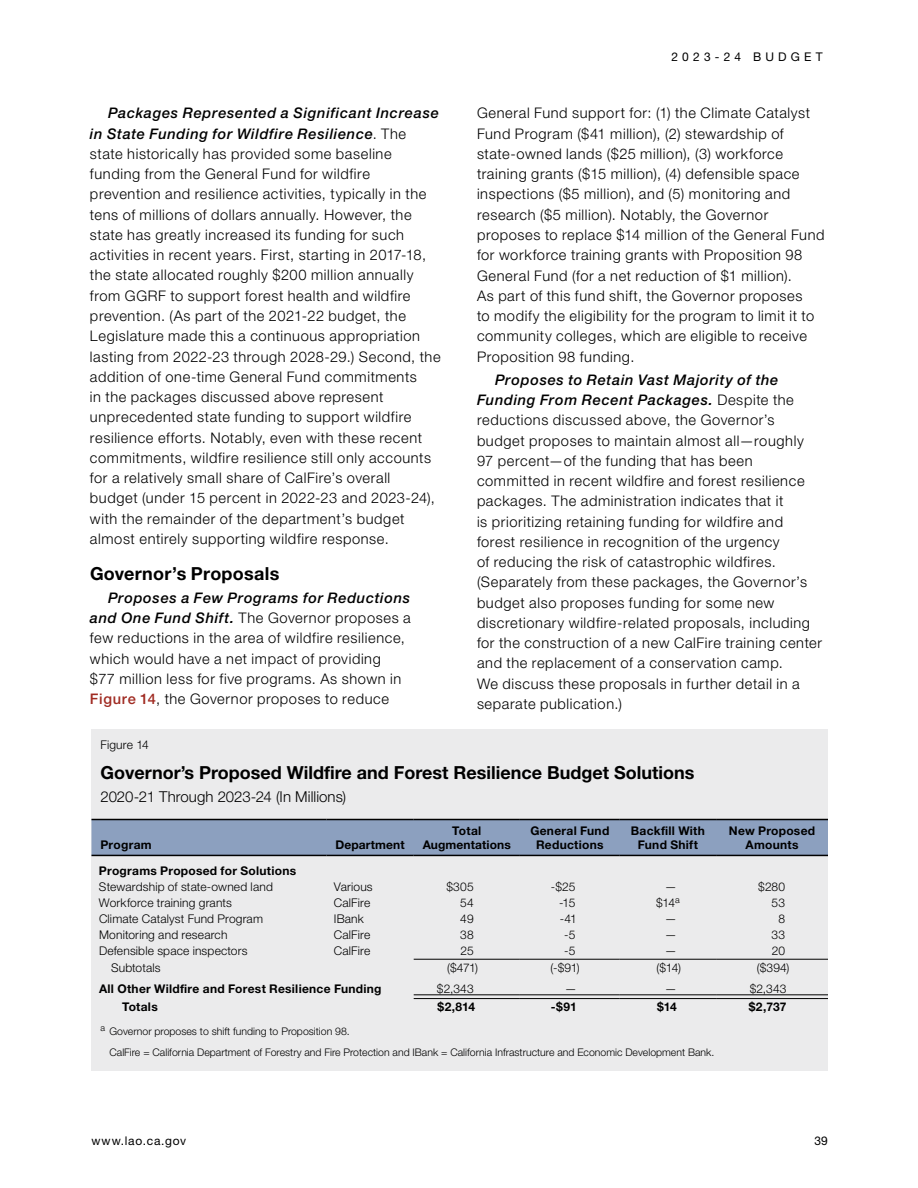
<style>
.page{position:relative;width:918px;height:1188px;background:#fff}
.page>*{position:absolute;margin:0;border:0;box-sizing:border-box;transform-origin:0 0}
.t1{font:700 18px "Helvetica Neue LT Pro";color:#000}
.t2{font:300 15px "Helvetica Neue LT Pro";letter-spacing:.005em;color:#000}
.t3{font:300 14.7px/20.2px "Helvetica Neue LT Pro";letter-spacing:.04em;color:#000}
.t4{font:300 12px "Helvetica Neue LT Pro";letter-spacing:.015em;color:#000}
.t5{font:700 12px/14.4px "Helvetica Neue LT Pro";letter-spacing:.02em;color:#000;text-align:center}
.t6{font:12px "Helvetica Neue LT Pro";letter-spacing:.35em;color:#000}
.t7{font:12px "Helvetica Neue LT Pro";letter-spacing:.065em;color:#000}
.t8{font:700 12px "Helvetica Neue LT";letter-spacing:.025em;color:#000}
.t9{font:300 10.5px/20.4px "Helvetica Neue LT Pro";color:#000}
.s1{font-weight:500;font-style:italic}
.s2{font-weight:500;color:#a02b22}
</style>
<div class="page">
<div style="left:92px;top:730px;width:736px;height:341px;background:#ebebec"></div>
<div style="left:92px;top:820px;width:736px;height:35px;background:#8ca0bf"></div>
<hr style="left:326px;top:819px;width:88px;height:1px;background:#000">
<hr style="left:414px;top:819px;width:106px;height:1px;background:#000">
<hr style="left:520px;top:819px;width:100px;height:1px;background:#000">
<hr style="left:620px;top:819px;width:96px;height:1px;background:#000">
<hr style="left:716px;top:819px;width:112px;height:1px;background:#000">
<hr style="left:92px;top:819px;width:234px;height:1px;background:#000">
<hr style="left:92px;top:855px;width:234px;height:1px;background:#000">
<hr style="left:326px;top:855px;width:88px;height:1px;background:#000">
<hr style="left:414px;top:855px;width:106px;height:1px;background:#000">
<hr style="left:520px;top:855px;width:100px;height:1px;background:#000">
<hr style="left:620px;top:855px;width:96px;height:1px;background:#000">
<hr style="left:716px;top:855px;width:112px;height:1px;background:#000">
<hr style="left:414px;top:994px;width:106px;height:1px;background:#000">
<hr style="left:414px;top:998px;width:106px;height:1px;background:#000">
<hr style="left:520px;top:994px;width:100px;height:1px;background:#000">
<hr style="left:520px;top:998px;width:100px;height:1px;background:#000">
<hr style="left:620px;top:994px;width:96px;height:1px;background:#000">
<hr style="left:620px;top:998px;width:96px;height:1px;background:#000">
<hr style="left:716px;top:994px;width:112px;height:1px;background:#000">
<hr style="left:716px;top:998px;width:112px;height:1px;background:#000">
<hr style="left:414px;top:959px;width:106px;height:1px;background:#000">
<hr style="left:520px;top:959px;width:100px;height:1px;background:#000">
<hr style="left:620px;top:959px;width:96px;height:1px;background:#000">
<hr style="left:716px;top:959px;width:112px;height:1px;background:#000">
<p class="t3" style="left:90px;top:103px;width:352px;text-indent:18px"><span class="s1">Packages Represented a Significant Increase in State Funding for Wildfire Resilience</span>. The state historically has provided some baseline funding from the General Fund for wildfire prevention and resilience activities, typically in the tens of millions of dollars annually. However, the state has greatly increased its funding for such activities in recent years. First, starting in 2017-18, the state allocated roughly $200 million annually from GGRF to support forest health and wildfire prevention. (As part of the 2021-22 budget, the Legislature made this a continuous appropriation lasting from 2022-23 through 2028-29.) Second, the addition of one-time General Fund commitments<br>in the packages discussed above represent unprecedented state funding to support wildfire resilience efforts. Notably, even with these recent commitments, wildfire resilience still only accounts for a relatively small share of CalFire’s overall budget (under 15 percent in 2022-23 and 2023-24), with the remainder of the department’s budget almost entirely supporting wildfire response.</p>
<p class="t1" style="left:90px;top:562px;width:191px">Governor’s Proposals</p>
<p class="t3" style="left:90px;top:587px;width:322px;text-indent:18px"><span class="s1">Proposes a Few Programs for Reductions and One Fund Shift.</span> The Governor proposes a few reductions in the area of wildfire resilience, which would have a net impact of providing<br>$77 million less for five programs. As shown in <span class="s2">Figure 14</span>, the Governor proposes to reduce</p>
<p class="t6" style="left:671px;top:49px;width:153px">2023-24 BUDGET</p>
<p class="t3" style="left:477px;top:103px;width:349px">General Fund support for: (1) the Climate Catalyst Fund Program ($41 million), (2) stewardship of state-owned lands ($25 million), (3) workforce training grants ($15 million), (4) defensible space inspections ($5 million), and (5) monitoring and research ($5 million). Notably, the Governor proposes to replace $14 million of the General Fund for workforce training grants with Proposition 98<br>General Fund (for a net reduction of $1 million).<br>As part of this fund shift, the Governor proposes<br>to modify the eligibility for the program to limit it to community colleges, which are eligible to receive Proposition 98 funding.</p>
<p class="t3" style="left:477px;top:369px;width:347px;text-indent:18px"><span class="s1">Proposes to Retain Vast Majority of the Funding From Recent Packages.</span> Despite the reductions discussed above, the Governor’s budget proposes to maintain almost all—roughly 97 percent—of the funding that has been committed in recent wildfire and forest resilience packages. The administration indicates that it<br>is prioritizing retaining funding for wildfire and forest resilience in recognition of the urgency<br>of reducing the risk of catastrophic wildfires. (Separately from these packages, the Governor’s budget also proposes funding for some new discretionary wildfire-related proposals, including for the construction of a new CalFire training center and the replacement of a conservation camp.<br>We discuss these proposals in further detail in a separate publication.)</p>
<p class="t4" style="left:100px;top:737px;width:50px">Figure 14</p>
<p class="t1" style="left:100px;top:762px;width:595px">Governor’s Proposed Wildfire and Forest Resilience Budget Solutions</p>
<p class="t2" style="left:100px;top:787px;width:247px">2020-21 Through 2023-24 (In Millions)</p>
<p class="t8" style="left:100px;top:837px;width:53px">Program</p>
<p class="t5" style="left:335px;top:837px;width:71px">Department</p>
<p class="t5" style="left:423px;top:823px;width:90px">Total<br>Augmentations</p>
<p class="t5" style="left:530px;top:823px;width:81px">General Fund<br>Reductions</p>
<p class="t5" style="left:631px;top:823px;width:76px">Backfill With<br>Fund Shift</p>
<p class="t5" style="left:729px;top:823px;width:88px">New Proposed<br>Amounts</p>
<p class="t5" style="left:99px;top:863px;width:199px">Programs Proposed for Solutions</p>
<p class="t4" style="left:99px;top:879px;width:176px">Stewardship of state-owned land</p>
<p class="t4" style="left:334px;top:879px;width:40px">Various</p>
<p class="t4" style="left:446px;top:879px;width:29px">$305</p>
<p class="t4" style="left:551px;top:879px;width:26px">-$25</p>
<p class="t4" style="left:665px;top:879px;width:13px">—</p>
<p class="t4" style="left:758px;top:879px;width:28px">$280</p>
<p class="t4" style="left:99px;top:895px;width:134px">Workforce training grants</p>
<p class="t4" style="left:334px;top:895px;width:38px">CalFire</p>
<p class="t4" style="left:460px;top:895px;width:15px">54</p>
<p class="t4" style="left:559px;top:895px;width:18px">-15</p>
<p class="t4" style="left:656px;top:895px;width:25px">$14<sup>a</sup></p>
<p class="t4" style="left:772px;top:895px;width:15px">53</p>
<p class="t4" style="left:99px;top:912px;width:166px">Climate Catalyst Fund Program</p>
<p class="t4" style="left:334px;top:912px;width:32px">IBank</p>
<p class="t4" style="left:460px;top:912px;width:15px">49</p>
<p class="t4" style="left:560px;top:912px;width:19px">-41</p>
<p class="t4" style="left:665px;top:912px;width:13px">—</p>
<p class="t4" style="left:778px;top:912px;width:8px">8</p>
<p class="t4" style="left:99px;top:928px;width:130px">Monitoring and research</p>
<p class="t4" style="left:334px;top:928px;width:38px">CalFire</p>
<p class="t4" style="left:460px;top:928px;width:15px">38</p>
<p class="t4" style="left:564px;top:928px;width:13px">-5</p>
<p class="t4" style="left:665px;top:928px;width:13px">—</p>
<p class="t4" style="left:772px;top:928px;width:15px">33</p>
<p class="t4" style="left:99px;top:944px;width:150px">Defensible space inspectors</p>
<p class="t4" style="left:334px;top:944px;width:38px">CalFire</p>
<p class="t4" style="left:461px;top:944px;width:15px">25</p>
<p class="t4" style="left:564px;top:944px;width:13px">-5</p>
<p class="t4" style="left:665px;top:944px;width:13px">—</p>
<p class="t4" style="left:772px;top:944px;width:15px">20</p>
<p class="t4" style="left:111px;top:960px;width:51px">Subtotals</p>
<p class="t4" style="left:447px;top:960px;width:32px">($471)</p>
<p class="t4" style="left:551px;top:960px;width:31px">(-$91)</p>
<p class="t4" style="left:657px;top:960px;width:26px">($14)</p>
<p class="t4" style="left:757px;top:960px;width:34px">($394)</p>
<p class="t5" style="left:99px;top:981px;width:284px">All Other Wildfire and Forest Resilience Funding</p>
<p class="t4" style="left:437px;top:981px;width:38px">$2,343</p>
<p class="t4" style="left:565px;top:981px;width:13px">—</p>
<p class="t4" style="left:665px;top:981px;width:13px">—</p>
<p class="t4" style="left:750px;top:981px;width:38px">$2,343</p>
<p class="t5" style="left:122px;top:999px;width:37px">Totals</p>
<p class="t5" style="left:438px;top:999px;width:39px">$2,814</p>
<p class="t5" style="left:551px;top:999px;width:27px">-$91</p>
<p class="t5" style="left:657px;top:999px;width:21px">$14</p>
<p class="t5" style="left:749px;top:999px;width:39px">$2,737</p>
<p class="t9" style="left:109px;top:1021px;width:606px;text-indent:-9px"><sup>a</sup> Governor proposes to shift funding to Proposition 98.<br>CalFire = California Department of Forestry and Fire Protection and IBank = California Infrastructure and Economic Development Bank.</p>
<p class="t7" style="left:92px;top:1133px;width:96px">www.lao.ca.gov</p>
<p class="t6" style="left:815px;top:1134px;width:15px">39</p>
</div>
